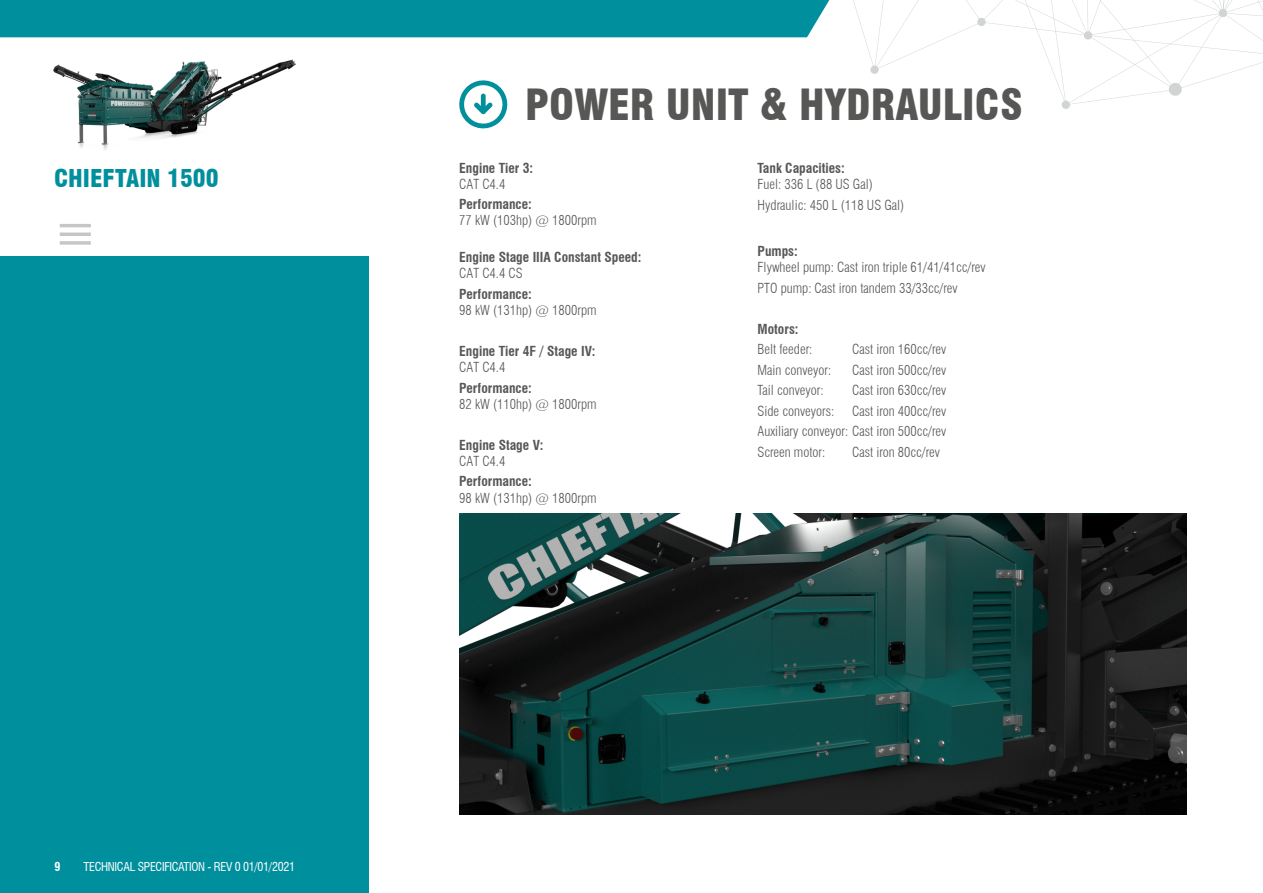
<style>
.page{position:relative;width:1263px;height:893px;background:#fff}
.page>*{position:absolute;margin:0;border:0;box-sizing:border-box;transform-origin:0 0}
.t1{font:900 condensed 42px "Swiss 721 BT";color:#575756}
.t2{font:900 condensed 24px "Swiss 721 BT";color:#008f9d}
.t3{font:300 condensed 13.5px/20.4px "Swiss 721 BT";color:#575756}
.t4{font:700 condensed 13.5px "Swiss 721 BT";color:#575756}
.t5{font:condensed 12px "Swiss 721 BT";letter-spacing:-.025em;color:#fff}
.t6{font:700 condensed 12px "Swiss 721 BT";color:#fff}
</style>
<div class="page">
<div style="left:0;top:257px;width:368px;height:636px;background:#008f9d"></div>
<img style="left:53px;top:59px;width:242px;height:91px">
<hr style="left:60px;top:241px;width:31px;height:4px;background:#cfcfcf">
<hr style="left:60px;top:233px;width:31px;height:3px;background:#c6c6c6">
<hr style="left:60px;top:224px;width:31px;height:3px;background:#c6c6c6">
<svg style="left:295px;top:0;width:968px;height:129px"></svg>
<div style="left:0;top:0;width:856px;height:37px;background:#008f9d"></div>
<img style="left:460px;top:513px;width:727px;height:301px">
<h2 class="t2" style="left:54px;top:163px;width:166px">CHIEFTAIN 1500</h2>
<p class="t6" style="left:54px;top:859px;width:7px">9</p>
<p class="t5" style="left:84px;top:859px;width:213px">TECHNICAL SPECIFICATION - REV 0 01/01/2021</p>
<h1 class="t1" style="left:525px;top:79px;width:499px">POWER UNIT &amp; HYDRAULICS</h1>
<p class="t4" style="left:459px;top:160px;width:75px">Engine Tier 3:</p>
<p class="t3" style="left:459px;top:174px;width:48px">CAT C4.4</p>
<p class="t4" style="left:459px;top:196px;width:74px">Performance:</p>
<p class="t3" style="left:459px;top:210px;width:139px">77 kW (103hp) @ 1800rpm</p>
<p class="t4" style="left:459px;top:249px;width:184px">Engine Stage IIIA Constant Speed:</p>
<p class="t3" style="left:459px;top:263px;width:65px">CAT C4.4 CS</p>
<p class="t4" style="left:459px;top:286px;width:74px">Performance:</p>
<p class="t3" style="left:459px;top:300px;width:139px">98 kW (131hp) @ 1800rpm</p>
<p class="t4" style="left:459px;top:343px;width:138px">Engine Tier 4F / Stage IV:</p>
<p class="t3" style="left:459px;top:357px;width:48px">CAT C4.4</p>
<p class="t4" style="left:459px;top:380px;width:74px">Performance:</p>
<p class="t3" style="left:459px;top:394px;width:139px">82 kW (110hp) @ 1800rpm</p>
<p class="t4" style="left:459px;top:437px;width:86px">Engine Stage V:</p>
<p class="t3" style="left:459px;top:451px;width:48px">CAT C4.4</p>
<p class="t4" style="left:459px;top:473px;width:74px">Performance:</p>
<p class="t3" style="left:459px;top:487px;width:139px">98 kW (131hp) @ 1800rpm</p>
<p class="t4" style="left:758px;top:160px;width:89px">Tank Capacities:</p>
<p class="t3" style="left:758px;top:174px;width:148px">Fuel: 336 L (88 US Gal)<br>Hydraulic: 450 L (118 US Gal)</p>
<p class="t4" style="left:758px;top:243px;width:42px">Pumps:</p>
<p class="t3" style="left:758px;top:257px;width:229px">Flywheel pump: Cast iron triple 61/41/41cc/rev<br>PTO pump: Cast iron tandem 33/33cc/rev</p>
<p class="t4" style="left:758px;top:321px;width:42px">Motors:</p>
<p class="t3" style="left:758px;top:339px;width:56px">Belt feeder:</p>
<p class="t3" style="left:852px;top:339px;width:95px">Cast iron 160cc/rev</p>
<p class="t3" style="left:758px;top:360px;width:75px">Main conveyor:</p>
<p class="t3" style="left:852px;top:360px;width:95px">Cast iron 500cc/rev</p>
<p class="t3" style="left:758px;top:380px;width:68px">Tail conveyor:</p>
<p class="t3" style="left:852px;top:380px;width:95px">Cast iron 630cc/rev</p>
<p class="t3" style="left:758px;top:400px;width:78px">Side conveyors:</p>
<p class="t3" style="left:758px;top:400px;width:190px;text-align:justify;text-indent:94px">Cast iron 400cc/rev Auxiliary conveyor: Cast iron 500cc/rev Screen motor:</p>
<p class="t3" style="left:852px;top:441px;width:89px">Cast iron 80cc/rev</p>
</div>
